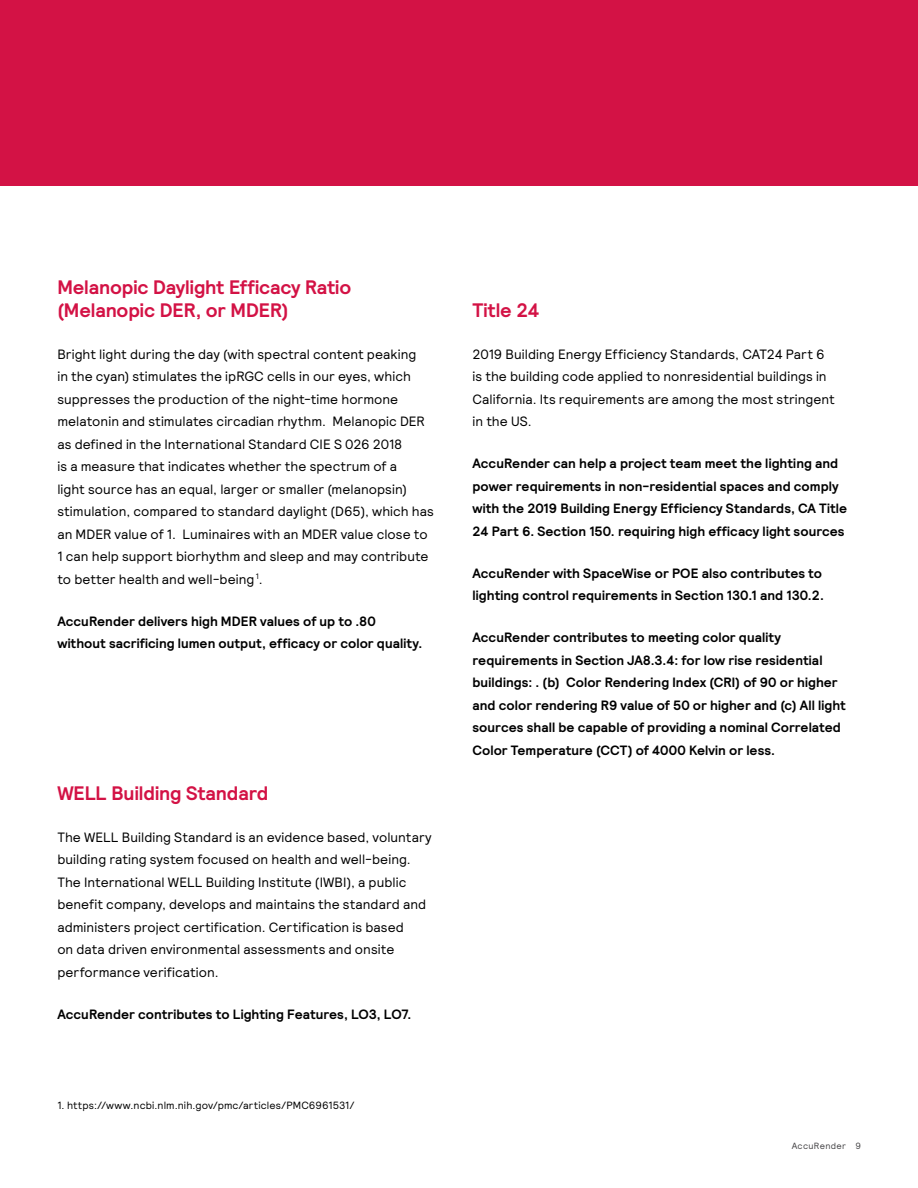
<style>
.page{position:relative;width:918px;height:1188px;background:#fff}
.page>*{position:absolute;margin:0;border:0;box-sizing:border-box;transform-origin:0 0}
.t1{font:700 19.5px/22.5px "Signify Relative";letter-spacing:-.005em;color:#d31245}
.t2{font:13.5px/22.5px "Signify Relative";letter-spacing:.005em;color:#000}
.t3{font:700 13.5px/22.5px "Signify Relative";letter-spacing:.005em;color:#000}
.t4{font:10.5px "Signify Relative";letter-spacing:.015em;color:#000}
.t5{font:9px "Signify Relative";letter-spacing:.04em;color:#464547}
</style>
<div class="page">
<div style="left:0;top:0;width:918px;height:186px;background:#d31245"></div>
<h1 class="t1" style="left:57px;top:276px;width:295px">Melanopic Daylight Efficacy Ratio (Melanopic DER, or MDER)</h1>
<p class="t2" style="left:57px;top:342px;width:378px">Bright light during the day (with spectral content peaking<br>in the cyan) stimulates the ipRGC cells in our eyes, which suppresses the production of the night-time hormone melatonin and stimulates circadian rhythm. Melanopic DER as defined in the International Standard CIE S 026 2018<br>is a measure that indicates whether the spectrum of a<br>light source has an equal, larger or smaller (melanopsin) stimulation, compared to standard daylight (D65), which has an MDER value of 1. Luminaires with an MDER value close to 1 can help support biorhythm and sleep and may contribute to better health and well-being <sup>1</sup>.</p>
<p class="t3" style="left:57px;top:609px;width:367px">AccuRender delivers high MDER values of up to .80 without sacrificing lumen output, efficacy or color quality.</p>
<h1 class="t1" style="left:57px;top:781px;width:213px">WELL Building Standard</h1>
<p class="t2" style="left:57px;top:825px;width:376px">The WELL Building Standard is an evidence based, voluntary building rating system focused on health and well-being.<br>The International WELL Building Institute (IWBI), a public benefit company, develops and maintains the standard and administers project certification. Certification is based<br>on data driven environmental assessments and onsite performance verification.</p>
<p class="t3" style="left:57px;top:1003px;width:356px">AccuRender contributes to Lighting Features, LO3, LO7.</p>
<p class="t4" style="left:57px;top:1099px;width:299px">1. https://www.ncbi.nlm.nih.gov/pmc/articles/PMC6961531/</p>
<h1 class="t1" style="left:472px;top:298px;width:68px">Title 24</h1>
<p class="t2" style="left:472px;top:342px;width:364px">2019 Building Energy Efficiency Standards, CAT24 Part 6 is the building code applied to nonresidential buildings in California. Its requirements are among the most stringent in the US.</p>
<p class="t3" style="left:472px;top:452px;width:376px">AccuRender can help a project team meet the lighting and power requirements in non-residential spaces and comply with the 2019 Building Energy Efficiency Standards, CA Title 24 Part 6. Section 150. requiring high efficacy light sources</p>
<p class="t3" style="left:472px;top:562px;width:353px">AccuRender with SpaceWise or POE also contributes to lighting control requirements in Section 130.1 and 130.2.</p>
<p class="t3" style="left:472px;top:626px;width:375px">AccuRender contributes to meeting color quality requirements in Section JA8.3.4: for low rise residential buildings: . (b) Color Rendering Index (CRI) of 90 or higher and color rendering R9 value of 50 or higher and (c) All light sources shall be capable of providing a nominal Correlated Color Temperature (CCT) of 4000 Kelvin or less.</p>
<p class="t5" style="left:792px;top:1140px;width:71px">AccuRender 9</p>
</div>
